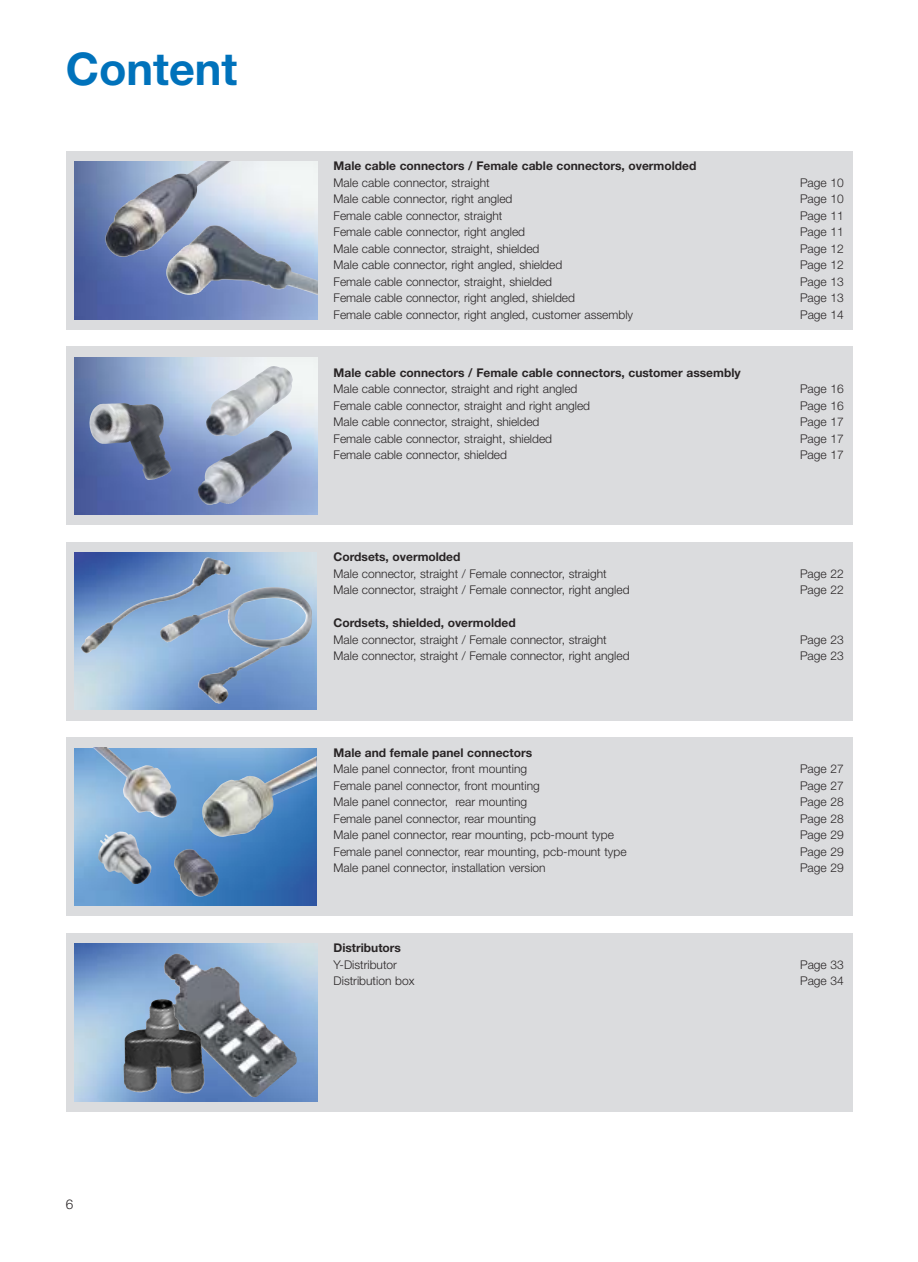
<style>
.page{position:relative;width:918px;height:1262px;background:#fff}
.page>*{position:absolute;margin:0;border:0;box-sizing:border-box;transform-origin:0 0}
.t1{font:700 45px "Helvetica Neue";color:#0072bb}
.t2{font:300 13.5px "Helvetica Neue";color:#292526}
.t3{font:300 12px "Helvetica Neue";color:#292526}
.t4{font:700 12px "Helvetica Neue";color:#292526}
</style>
<div class="page">
<div style="left:66px;top:151px;width:786px;height:179px;background:#dbdcde"></div>
<div style="left:66px;top:347px;width:786px;height:178px;background:#dbdcde"></div>
<div style="left:66px;top:737px;width:786px;height:179px;background:#dbdcde"></div>
<div style="left:66px;top:933px;width:786px;height:178px;background:#dbdcde"></div>
<img style="left:75px;top:162px;width:242px;height:157px">
<img style="left:75px;top:357px;width:242px;height:157px">
<img style="left:105px;top:162px;width:127px;height:95px">
<img style="left:166px;top:225px;width:151px;height:71px">
<div style="left:66px;top:542px;width:786px;height:178px;background:#dbdcde"></div>
<img style="left:74px;top:552px;width:243px;height:158px">
<img style="left:81px;top:557px;width:149px;height:96px">
<img style="left:160px;top:587px;width:152px;height:116px">
<img style="left:74px;top:748px;width:243px;height:157px">
<img style="left:75px;top:943px;width:242px;height:158px">
<img style="left:164px;top:953px;width:133px;height:144px">
<img style="left:124px;top:999px;width:80px;height:94px">
<img style="left:197px;top:430px;width:95px;height:75px">
<img style="left:206px;top:366px;width:87px;height:70px">
<img style="left:89px;top:403px;width:83px;height:77px">
<img style="left:93px;top:748px;width:84px;height:69px">
<img style="left:202px;top:756px;width:115px;height:80px">
<img style="left:174px;top:848px;width:46px;height:48px">
<img style="left:98px;top:831px;width:54px;height:53px">
<h1 class="t1" style="left:66px;top:52px;width:173px">Content</h1>
<p class="t2" style="left:66px;top:1199px;width:9px">6</p>
<p class="t4" style="left:334px;top:161px;width:364px">Male cable connectors / Female cable connectors, overmolded</p>
<p class="t3" style="left:334px;top:178px;width:158px">Male cable connector, straight</p>
<p class="t3" style="left:800px;top:178px;width:45px">Page 10</p>
<p class="t3" style="left:334px;top:194px;width:180px">Male cable connector, right angled</p>
<p class="t3" style="left:800px;top:194px;width:45px">Page 10</p>
<p class="t3" style="left:334px;top:211px;width:170px">Female cable connector, straight</p>
<p class="t3" style="left:800px;top:211px;width:45px">Page 11</p>
<p class="t3" style="left:334px;top:227px;width:193px">Female cable connector, right angled</p>
<p class="t3" style="left:800px;top:227px;width:45px">Page 11</p>
<p class="t3" style="left:334px;top:244px;width:207px">Male cable connector, straight, shielded</p>
<p class="t3" style="left:800px;top:244px;width:45px">Page 12</p>
<p class="t3" style="left:334px;top:260px;width:230px">Male cable connector, right angled, shielded</p>
<p class="t3" style="left:800px;top:260px;width:45px">Page 12</p>
<p class="t3" style="left:334px;top:277px;width:220px">Female cable connector, straight, shielded</p>
<p class="t3" style="left:800px;top:277px;width:45px">Page 13</p>
<p class="t3" style="left:334px;top:293px;width:243px">Female cable connector, right angled, shielded</p>
<p class="t3" style="left:800px;top:293px;width:45px">Page 13</p>
<p class="t3" style="left:334px;top:310px;width:301px">Female cable connector, right angled, customer assembly</p>
<p class="t3" style="left:800px;top:310px;width:45px">Page 14</p>
<p class="t4" style="left:334px;top:367px;width:409px">Male cable connectors / Female cable connectors, customer assembly</p>
<p class="t3" style="left:334px;top:384px;width:245px">Male cable connector, straight and right angled</p>
<p class="t3" style="left:800px;top:384px;width:45px">Page 16</p>
<p class="t3" style="left:334px;top:401px;width:258px">Female cable connector, straight and right angled</p>
<p class="t3" style="left:800px;top:401px;width:45px">Page 16</p>
<p class="t3" style="left:334px;top:417px;width:207px">Male cable connector, straight, shielded</p>
<p class="t3" style="left:800px;top:417px;width:45px">Page 17</p>
<p class="t3" style="left:334px;top:434px;width:220px">Female cable connector, straight, shielded</p>
<p class="t3" style="left:800px;top:434px;width:45px">Page 17</p>
<p class="t3" style="left:334px;top:450px;width:175px">Female cable connector, shielded</p>
<p class="t3" style="left:800px;top:450px;width:45px">Page 17</p>
<p class="t4" style="left:334px;top:552px;width:128px">Cordsets, overmolded</p>
<p class="t3" style="left:334px;top:569px;width:275px">Male connector, straight / Female connector, straight</p>
<p class="t3" style="left:800px;top:569px;width:45px">Page 22</p>
<p class="t3" style="left:334px;top:585px;width:298px">Male connector, straight / Female connector, right angled</p>
<p class="t3" style="left:800px;top:585px;width:45px">Page 22</p>
<p class="t4" style="left:334px;top:618px;width:184px">Cordsets, shielded, overmolded</p>
<p class="t3" style="left:334px;top:635px;width:275px">Male connector, straight / Female connector, straight</p>
<p class="t3" style="left:800px;top:635px;width:45px">Page 23</p>
<p class="t3" style="left:334px;top:651px;width:298px">Male connector, straight / Female connector, right angled</p>
<p class="t3" style="left:800px;top:651px;width:45px">Page 23</p>
<p class="t4" style="left:334px;top:748px;width:200px">Male and female panel connectors</p>
<p class="t3" style="left:334px;top:764px;width:195px">Male panel connector, front mounting</p>
<p class="t3" style="left:800px;top:764px;width:45px">Page 27</p>
<p class="t3" style="left:334px;top:781px;width:208px">Female panel connector, front mounting</p>
<p class="t3" style="left:800px;top:781px;width:45px">Page 27</p>
<p class="t3" style="left:334px;top:797px;width:195px">Male panel connector, rear mounting</p>
<p class="t3" style="left:800px;top:797px;width:45px">Page 28</p>
<p class="t3" style="left:334px;top:814px;width:204px">Female panel connector, rear mounting</p>
<p class="t3" style="left:800px;top:814px;width:45px">Page 28</p>
<p class="t3" style="left:334px;top:830px;width:282px">Male panel connector, rear mounting, pcb-mount type</p>
<p class="t3" style="left:800px;top:830px;width:45px">Page 29</p>
<p class="t3" style="left:334px;top:847px;width:295px">Female panel connector, rear mounting, pcb-mount type</p>
<p class="t3" style="left:800px;top:847px;width:45px">Page 29</p>
<p class="t3" style="left:334px;top:863px;width:214px">Male panel connector, installation version</p>
<p class="t3" style="left:800px;top:863px;width:45px">Page 29</p>
<p class="t4" style="left:334px;top:943px;width:69px">Distributors</p>
<p class="t3" style="left:334px;top:960px;width:65px">Y-Distributor</p>
<p class="t3" style="left:800px;top:960px;width:45px">Page 33</p>
<p class="t3" style="left:334px;top:976px;width:82px">Distribution box</p>
<p class="t3" style="left:800px;top:976px;width:45px">Page 34</p>
</div>
